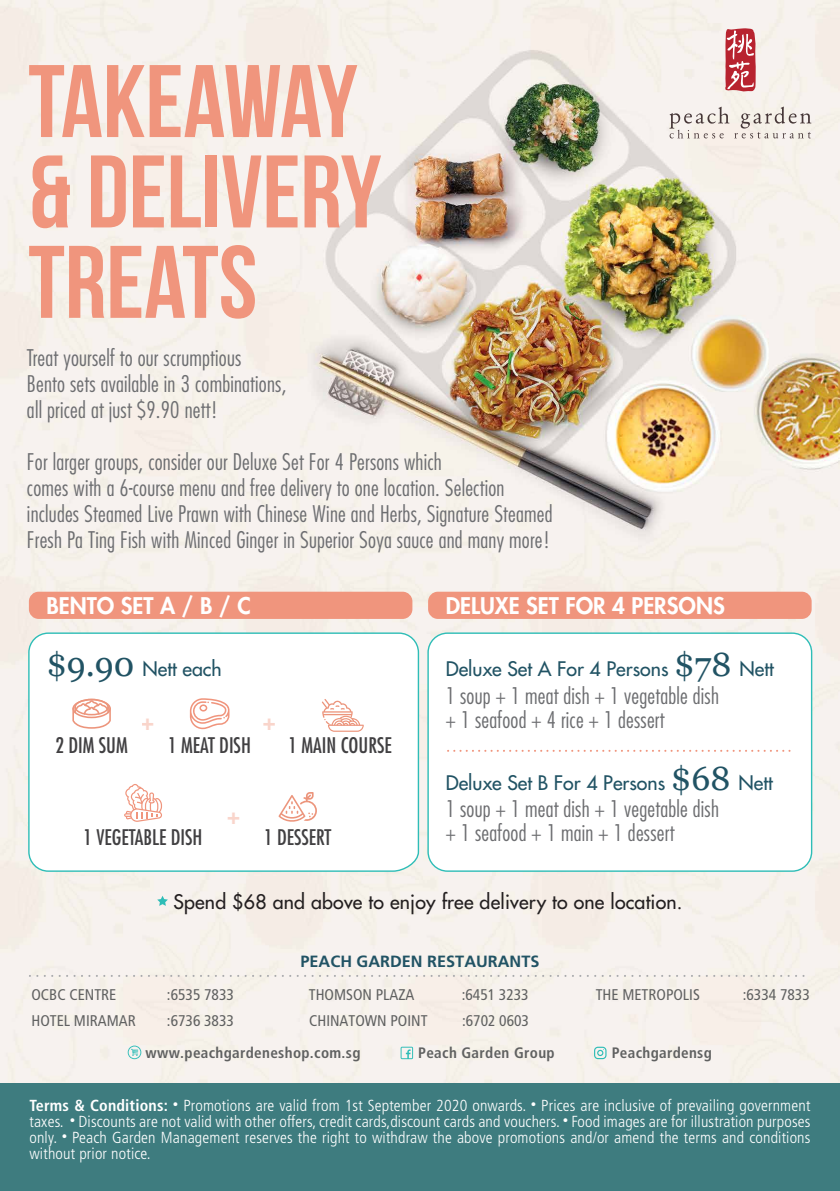
<style>
.page{position:relative;width:840px;height:1191px;background:#fff}
.page>*{position:absolute;margin:0;border:0;box-sizing:border-box;transform-origin:0 0}
.t1{font:102.8px/90.4px "Bebas Neue";color:#f0957d}
.t2{font:300 condensed 22.4px/26px "Futura";letter-spacing:.01em;color:#6d6e71}
.t3{font:800 22.4px "Futura";color:#fff}
.t4{font:800 22.4px "Futura";color:#f0957d}
.t5{font:condensed 21px "Futura";color:#414042}
.t6{font:19.6px "Futura";color:#215364}
.t7{font:19.6px "Futura";letter-spacing:.01em;color:#231f20}
.t8{font:700 16.2px "Frutiger";color:#215364}
.t9{font:300 condensed 16px/16px "Frutiger";letter-spacing:.01em;color:#fff;text-align:justify}
.t10{font:condensed 15.4px "Frutiger";color:#606161}
.t11{font:700 condensed 15.2px "Frutiger";letter-spacing:.02em;color:#606161}
.s1{font-family:"Georgia";font-size:33.6px}
.s2{font-weight:700}
</style>
<div class="page">
<img style="left:0;top:0;width:839px;height:1083px">
<svg style="left:157px;top:895px;width:11px;height:11px"></svg>
<svg style="left:27px;top:632px;width:392px;height:240px"></svg>
<div style="left:29px;top:591px;width:383px;height:28px;background:#f0957d;border-radius:10px"></div>
<svg style="left:190px;top:698px;width:39px;height:31px"></svg>
<svg style="left:124px;top:784px;width:38px;height:38px"></svg>
<svg style="left:321px;top:699px;width:42px;height:33px"></svg>
<div style="left:72px;top:698px;width:39px;height:20px;border:2px solid #ec957c;border-radius:50%"></div>
<div style="left:74px;top:698px;width:35px;height:17px;border:2px solid #ec957c;border-radius:50%"></div>
<svg style="left:72px;top:699px;width:40px;height:30px"></svg>
<svg style="left:278px;top:792px;width:39px;height:31px"></svg>
<div style="left:428px;top:591px;width:383px;height:28px;background:#f0957d;border-radius:10px"></div>
<div style="left:428px;top:633px;width:383px;height:238px;background:#fff;border-radius:19px"></div>
<div style="left:427px;top:632px;width:384px;height:240px;border:1px solid #2ebdb7;border-radius:19px"></div>
<svg style="left:448px;top:750px;width:343px;height:2px"></svg>
<div style="left:0;top:1083px;width:839px;height:108px;background:#3e7c7f"></div>
<svg style="left:669px;top:107px;width:59px;height:31px"></svg>
<svg style="left:734px;top:107px;width:76px;height:31px;background:#ddd7d1"></svg>
<svg style="left:724px;top:28px;width:31px;height:63px"></svg>
<svg style="left:30px;top:975px;width:780px;height:2px"></svg>
<svg style="left:593px;top:1046px;width:13px;height:13px"></svg>
<svg style="left:400px;top:1046px;width:13px;height:13px"></svg>
<svg style="left:128px;top:1045px;width:13px;height:14px"></svg>
<h1 class="t1" style="left:28px;top:55px;width:354px">TAKEAWAY &amp; DELIVERY<br>TREATS</h1>
<p class="t2" style="left:27px;top:345px;width:261px">Treat yourself to our scrumptious<br>Bento sets available in 3 combinations, all priced at just $9.90 nett!</p>
<p class="t2" style="left:27px;top:449px;width:526px">For larger groups, consider our Deluxe Set For 4 Persons which<br>comes with a 6-course menu and free delivery to one location. Selection includes Steamed Live Prawn with Chinese Wine and Herbs, Signature Steamed Fresh Pa Ting Fish with Minced Ginger in Superior Soya sauce and many more!</p>
<p class="t3" style="left:46px;top:591px;width:206px">BENTO SET A / B / C</p>
<p class="t6" style="left:46px;top:656px;width:177px"><span class="s1">$9.90</span> Nett each</p>
<p class="t4" style="left:142px;top:706px;width:14px">+</p>
<p class="t4" style="left:262px;top:706px;width:14px">+</p>
<p class="t5" style="left:55px;top:732px;width:74px">2 DIM SUM</p>
<p class="t5" style="left:288px;top:732px;width:105px">1 MAIN COURSE</p>
<p class="t5" style="left:168px;top:732px;width:84px">1 MEAT DISH</p>
<p class="t5" style="left:84px;top:823px;width:120px">1 VEGETABLE DISH</p>
<p class="t4" style="left:227px;top:801px;width:14px">+</p>
<p class="t5" style="left:264px;top:823px;width:69px">1 DESSERT</p>
<p class="t3" style="left:445px;top:591px;width:280px">DELUXE SET FOR 4 PERSONS</p>
<p class="t6" style="left:445px;top:656px;width:329px">Deluxe Set A For 4 Persons <span class="s1">$78</span> Nett</p>
<p class="t2" style="left:445px;top:684px;width:274px;line-height:24px">1 soup + 1 meat dish + 1 vegetable dish + 1 seafood + 4 rice + 1 dessert</p>
<p class="t6" style="left:445px;top:769px;width:328px">Deluxe Set B For 4 Persons <span class="s1">$68</span> Nett</p>
<p class="t2" style="left:445px;top:797px;width:274px;line-height:24px">1 soup + 1 meat dish + 1 vegetable dish + 1 seafood + 1 main + 1 dessert</p>
<p class="t7" style="left:173px;top:888px;width:510px">Spend $68 and above to enjoy free delivery to one location.</p>
<p class="t8" style="left:300px;top:952px;width:240px">PEACH GARDEN RESTAURANTS</p>
<p class="t10" style="left:31px;top:985px;width:86px">OCBC CENTRE</p>
<p class="t10" style="left:167px;top:985px;width:68px">:6535 7833</p>
<p class="t10" style="left:31px;top:1011px;width:106px">HOTEL MIRAMAR</p>
<p class="t10" style="left:167px;top:1011px;width:68px">:6736 3833</p>
<p class="t11" style="left:145px;top:1043px;width:216px">www.peachgardeneshop.com.sg</p>
<p class="t11" style="left:418px;top:1043px;width:138px">Peach Garden Group</p>
<p class="t11" style="left:611px;top:1043px;width:102px">Peachgardensg</p>
<p class="t10" style="left:308px;top:985px;width:107px">THOMSON PLAZA</p>
<p class="t10" style="left:461px;top:985px;width:68px">:6451 3233</p>
<p class="t10" style="left:595px;top:985px;width:106px">THE METROPOLIS</p>
<p class="t10" style="left:742px;top:985px;width:68px">:6334 7833</p>
<p class="t10" style="left:309px;top:1011px;width:120px">CHINATOWN POINT</p>
<p class="t10" style="left:462px;top:1011px;width:68px">:6702 0603</p>
<p class="t9" style="left:29px;top:1097px;width:782px"><span class="s2">Terms &amp; Conditions:</span> <sup>•</sup> Promotions are valid from 1st September 2020 onwards. <sup>•</sup> Prices are inclusive of prevailing government taxes. <sup>•</sup> Discounts are not valid with other offers, credit cards,discount cards and vouchers. <sup>•</sup> Food images are for illustration purposes only. <sup>•</sup> Peach Garden Management reserves the right to withdraw the above promotions and/or amend the terms and conditions without prior notice.</p>
</div>
